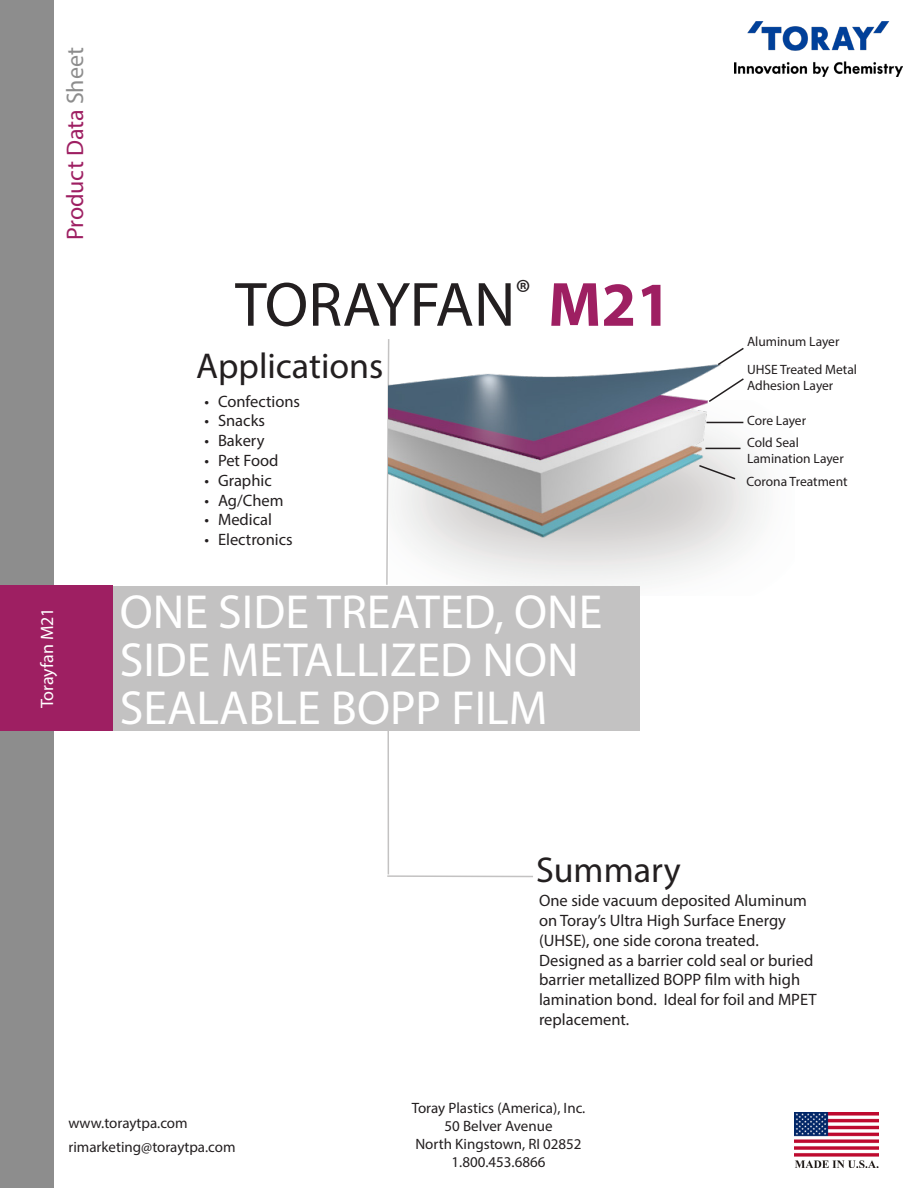
<style>
.page{position:relative;width:918px;height:1188px;background:#fff}
.page>*{position:absolute;margin:0;border:0;box-sizing:border-box;transform-origin:0 0}
.t1{font:63px "Myriad Pro";letter-spacing:-.005em;color:#231f20}
.t2{font:48px/48px "Myriad Pro";color:#fff}
.t3{font:36px "Myriad Pro";color:#231f20}
.t4{font:24px "Myriad Pro";color:#9e1f62}
.t5{font:18px "Myriad Pro";color:#fff}
.t6{font:16.5px/19.8px "Myriad Pro";color:#231f20}
.t7{font:15px/18px "Myriad Pro";color:#231f20;text-align:center}
.t8{font:13.5px/16.2px "Myriad Pro";color:#231f20}
.s1{color:#8d8d8d}
.s2{font-weight:700;color:#9e1f62}
</style>
<div class="page">
<svg style="left:386px;top:351px;width:2px;height:234px"></svg>
<hr style="left:387px;top:703px;width:2px;height:171px;background:#c3c2c2">
<hr style="left:387px;top:875px;width:146px;height:2px;background:#c3c2c2">
<img style="left:735px;top:22px;width:168px;height:54px">
<div style="left:113px;top:586px;width:527px;height:145px;background:#c3c2c2"></div>
<img style="left:794px;top:1112px;width:84px;height:56px">
<div style="left:0;top:0;width:54px;height:1188px;background:#8d8d8d"></div>
<div style="left:0;top:585px;width:112px;height:146px;background:#9e1f62"></div>
<img style="left:388px;top:339px;width:343px;height:222px">
<hr style="left:706px;top:422px;width:37px;height:1px;background:#231f20">
<svg style="left:707px;top:377px;width:37px;height:26px"></svg>
<svg style="left:716px;top:346px;width:28px;height:21px"></svg>
<hr style="left:705px;top:448px;width:36px;height:1px;background:#231f20">
<svg style="left:698px;top:464px;width:39px;height:17px"></svg>
<h3 class="t4" style="left:60px;top:240px;width:195px;rotate:-90deg">Product Data <span class="s1">Sheet</span></h3>
<p class="t5" style="left:36px;top:642px;width:37px;rotate:-90deg">Type</p>
<p class="t5" style="left:36px;top:708px;width:103px;rotate:-90deg">Torayfan M21</p>
<p class="t1" style="left:235px;top:266px;width:438px">TORAYFAN<sup>®</sup> <span class="s2">M21</span></p>
<h3 class="t3" style="left:196px;top:344px;width:189px">Applications</h3>
<p class="t6" style="left:205px;top:391px;width:97px">• Confections</p>
<p class="t6" style="left:205px;top:411px;width:62px">• Snacks</p>
<p class="t6" style="left:205px;top:431px;width:61px">• Bakery</p>
<p class="t6" style="left:205px;top:450px;width:76px">• Pet Food</p>
<p class="t6" style="left:205px;top:470px;width:69px">• Graphic</p>
<p class="t6" style="left:205px;top:490px;width:81px">• Ag/Chem</p>
<p class="t6" style="left:205px;top:510px;width:69px">• Medical</p>
<p class="t6" style="left:205px;top:530px;width:90px">• Electronics</p>
<p class="t2" style="left:120px;top:587px;width:484px">ONE SIDE TREATED, ONE<br>SIDE METALLIZED NON<br>SEALABLE BOPP FILM</p>
<p class="t8" style="left:747px;top:333px;width:94px">Aluminum Layer</p>
<p class="t8" style="left:747px;top:361px;width:112px">UHSE Treated Metal<br>Adhesion Layer</p>
<p class="t8" style="left:747px;top:412px;width:61px">Core Layer</p>
<p class="t8" style="left:747px;top:434px;width:53px">Cold Seal</p>
<p class="t8" style="left:747px;top:451px;width:98px">Lamination Layer</p>
<p class="t8" style="left:747px;top:473px;width:103px">Corona Treatment</p>
<p class="t7" style="left:68px;top:1111px;width:169px;line-height:24.2px;text-align:left">www.toraytpa.com rimarketing@toraytpa.com</p>
<h3 class="t3" style="left:536px;top:848px;width:146px">Summary</h3>
<p class="t6" style="left:539px;top:890px;width:279px">One side vacuum deposited Aluminum on Toray’s Ultra High Surface Energy (UHSE), one side corona treated.<br>Designed as a barrier cold seal or buried barrier metallized BOPP film with high lamination bond. Ideal for foil and MPET replacement.</p>
<p class="t7" style="left:412px;top:1099px;width:175px">Toray Plastics (America), Inc.<br>50 Belver Avenue<br>North Kingstown, RI 02852<br>1.800.453.6866</p>
</div>
